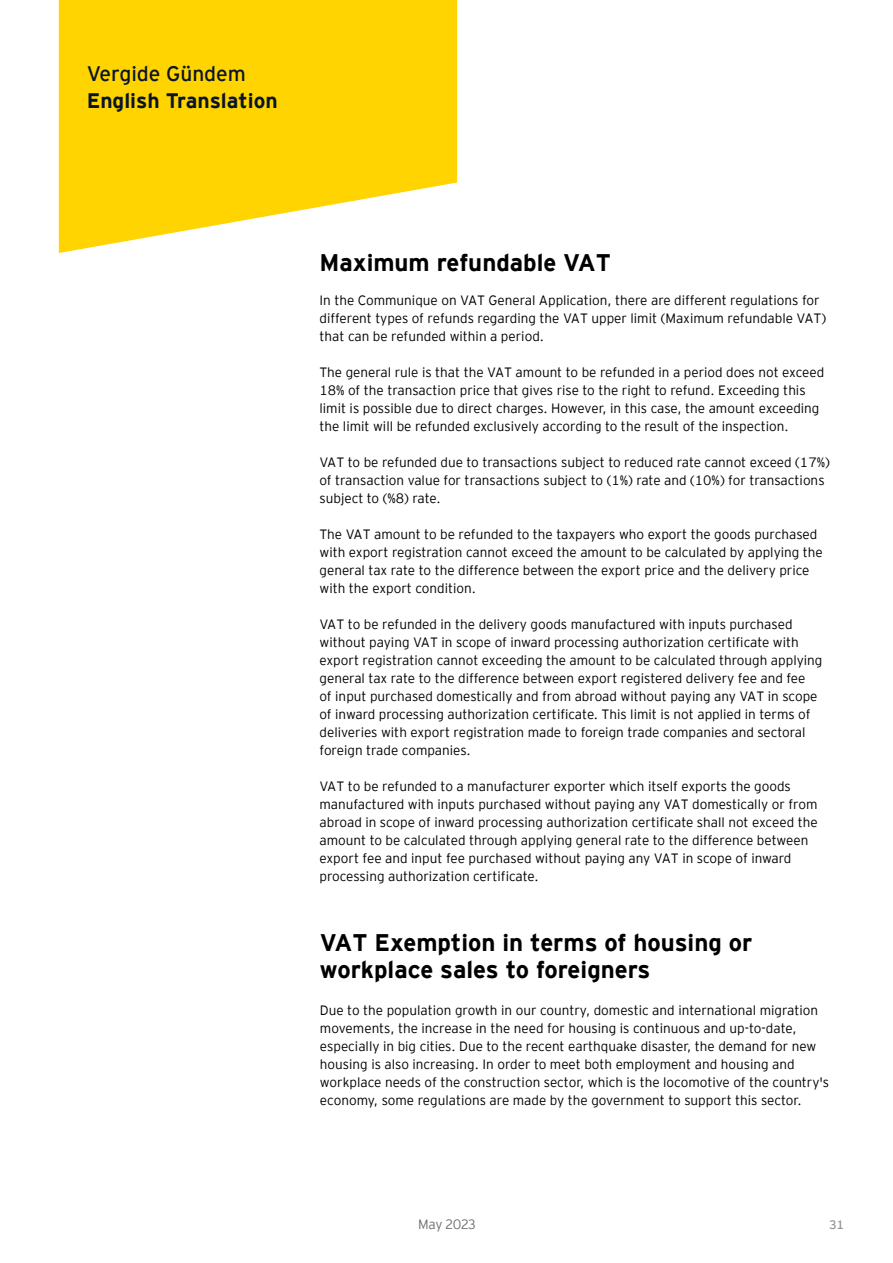
<style>
.page{position:relative;width:893px;height:1263px;background:#fff}
.page>*{position:absolute;margin:0;border:0;box-sizing:border-box;transform-origin:0 0}
.t1{font:700 24px/27px "EY Interstate";color:#000}
.t2{font:700 21px "EY Interstate";color:#0a1627}
.t3{font:21px "EY Interstate";color:#0a1627}
.t4{font:300 13.5px/18px "EY Interstate";color:#000}
.t5{font:300 13.5px "EY Interstate";color:#6d6e71}
.t6{font:12.3px "EY Interstate";color:#939598}
</style>
<div class="page">
<svg style="left:59px;top:0;width:398px;height:253px;background:#ffd923"></svg>
<h2 class="t3" style="left:87px;top:58px;width:161px">Vergide Gündem</h2>
<h2 class="t2" style="left:87px;top:85px;width:192px">English Translation</h2>
<h1 class="t1" style="left:319px;top:248px;width:293px">Maximum refundable VAT</h1>
<p class="t4" style="left:319px;top:291px;width:508px">In the Communique on VAT General Application, there are different regulations for different types of refunds regarding the VAT upper limit (Maximum refundable VAT) that can be refunded within a period.</p>
<p class="t4" style="left:319px;top:363px;width:506px">The general rule is that the VAT amount to be refunded in a period does not exceed 18% of the transaction price that gives rise to the right to refund. Exceeding this limit is possible due to direct charges. However, in this case, the amount exceeding the limit will be refunded exclusively according to the result of the inspection.</p>
<p class="t4" style="left:319px;top:453px;width:512px">VAT to be refunded due to transactions subject to reduced rate cannot exceed (17%) of transaction value for transactions subject to (1%) rate and (10%) for transactions subject to (%8) rate.</p>
<p class="t4" style="left:319px;top:525px;width:505px">The VAT amount to be refunded to the taxpayers who export the goods purchased with export registration cannot exceed the amount to be calculated by applying the general tax rate to the difference between the export price and the delivery price with the export condition.</p>
<p class="t4" style="left:319px;top:615px;width:504px">VAT to be refunded in the delivery goods manufactured with inputs purchased without paying VAT in scope of inward processing authorization certificate with export registration cannot exceeding the amount to be calculated through applying general tax rate to the difference between export registered delivery fee and fee<br>of input purchased domestically and from abroad without paying any VAT in scope of inward processing authorization certificate. This limit is not applied in terms of deliveries with export registration made to foreign trade companies and sectoral foreign trade companies.</p>
<p class="t4" style="left:319px;top:777px;width:500px">VAT to be refunded to a manufacturer exporter which itself exports the goods manufactured with inputs purchased without paying any VAT domestically or from abroad in scope of inward processing authorization certificate shall not exceed the amount to be calculated through applying general rate to the difference between export fee and input fee purchased without paying any VAT in scope of inward processing authorization certificate.</p>
<h1 class="t1" style="left:320px;top:928px;width:434px">VAT Exemption in terms of housing or workplace sales to foreigners</h1>
<p class="t4" style="left:320px;top:1000px;width:511px">Due to the population growth in our country, domestic and international migration movements, the increase in the need for housing is continuous and up-to-date, especially in big cities. Due to the recent earthquake disaster, the demand for new housing is also increasing. In order to meet both employment and housing and workplace needs of the construction sector, which is the locomotive of the country's economy, some regulations are made by the government to support this sector.</p>
<p class="t5" style="left:418px;top:1215px;width:59px">May 2023</p>
<p class="t6" style="left:829px;top:1215px;width:16px">31</p>
</div>
